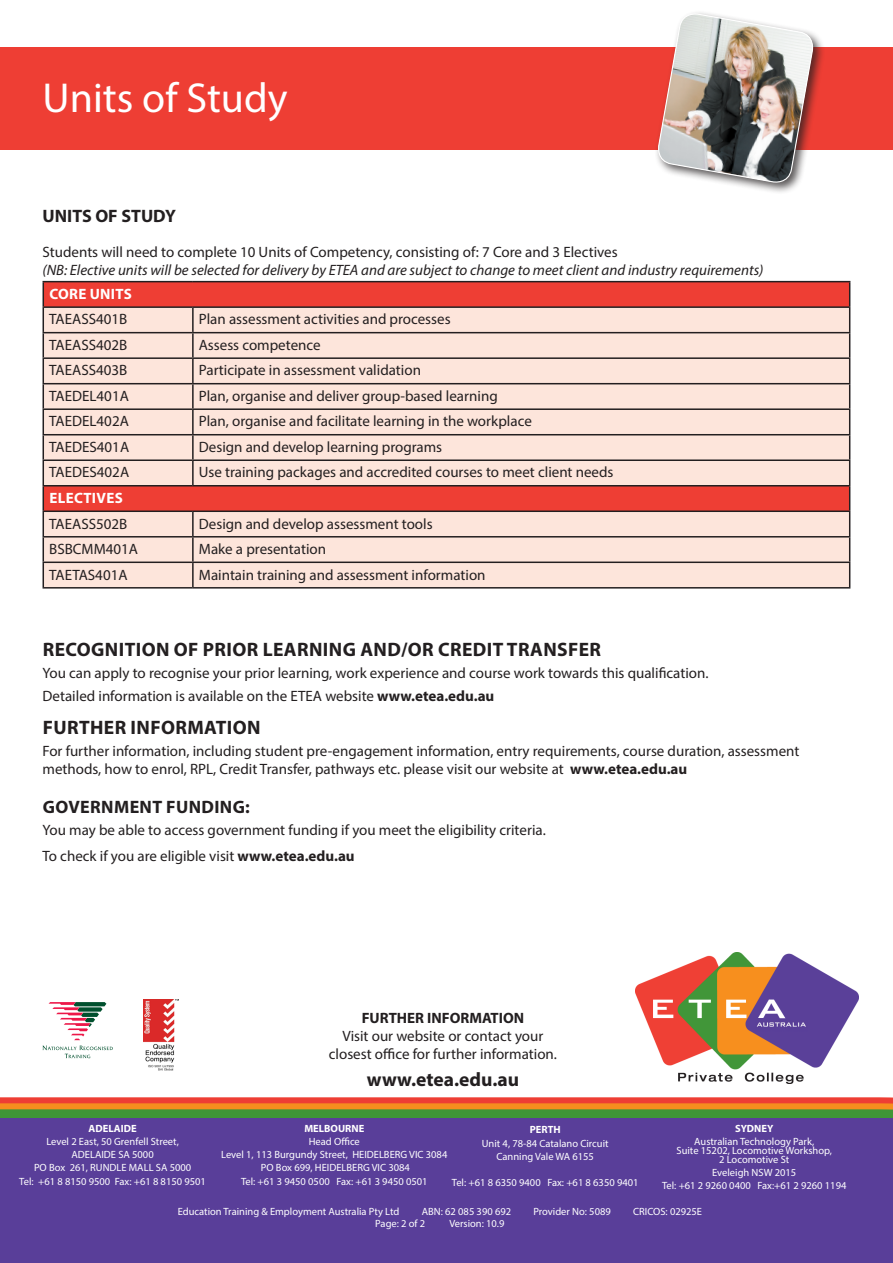
<style>
.page{position:relative;width:893px;height:1263px;background:#fff}
.page>*{position:absolute;margin:0;border:0;box-sizing:border-box;transform-origin:0 0}
.Front_Page_Header{font:42px "Myriad Pro";color:#fff}
.Black_Headings{font:700 19.5px "Myriad Pro";letter-spacing:.02em;color:#231f20}
.Black_Headings-2{font:700 19.5px "Myriad Pro";color:#231f20}
.Black_Headings-3{font:700 18px "Myriad Pro";letter-spacing:.02em;color:#231f20}
.Main_BODY_text{font:700 18px "Myriad Pro";color:#231f20}
.Table_text_Body{font:15px "Myriad Pro";color:#231f20}
.Main_BODY_text-2{font:15px/18px "Myriad Pro";color:#231f20}
.Main_BODY_text-3{font:italic 15px/18px "Myriad Pro";color:#231f20}
.Regular_Bullets{font:15px "Myriad Pro";color:#231f20}
.t1{font:700 15px "Myriad Pro";color:#231f20}
.Table_Text_Heading{font:700 15px "Myriad Pro";letter-spacing:.02em;color:#fff}
.t2{font:10.5px/13.2px "Myriad Pro";color:#fff;text-align:center}
.t3{font:700 10.5px "Myriad Pro";color:#fff}
.s1{font-style:normal}
.s2{font-weight:700}
</style>
<div class="page">
<div style="left:0;top:47px;width:893px;height:102px;background:#ee3e34"></div>
<div style="left:655px;top:10px;width:170px;height:185px;background:#231f20;opacity:.75"></div>
<img style="left:656px;top:11px;width:159px;height:174px">
<svg style="left:0;top:1097px;width:893px;height:21px;background:#a87b32"></svg>
<div style="left:0;top:1118px;width:893px;height:145px;background:#593e99"></div>
<svg style="left:43px;top:1046px;width:70px;height:12px"></svg>
<svg style="left:49px;top:1002px;width:57px;height:38px"></svg>
<img style="left:636px;top:953px;width:222px;height:130px">
<img style="left:144px;top:999px;width:34px;height:72px">
<div style="left:44px;top:282px;width:805px;height:24px;background:#ee3e34"></div>
<svg style="left:44px;top:308px;width:805px;height:279px;background:#f9d4ca"></svg>
<hr style="left:43px;top:281px;width:150px;height:1px;background:#231f20">
<hr style="left:193px;top:281px;width:657px;height:1px;background:#231f20">
<hr style="left:43px;top:306px;width:150px;height:2px;background:#231f20">
<hr style="left:193px;top:306px;width:657px;height:2px;background:#231f20">
<hr style="left:192px;top:308px;width:2px;height:24px;background:#231f20">
<hr style="left:192px;top:333px;width:2px;height:24px;background:#231f20">
<hr style="left:192px;top:359px;width:2px;height:24px;background:#231f20">
<hr style="left:192px;top:384px;width:2px;height:24px;background:#231f20">
<hr style="left:192px;top:410px;width:2px;height:24px;background:#231f20">
<hr style="left:192px;top:435px;width:2px;height:24px;background:#231f20">
<hr style="left:192px;top:461px;width:2px;height:24px;background:#231f20">
<hr style="left:192px;top:512px;width:2px;height:24px;background:#231f20">
<hr style="left:43px;top:536px;width:150px;height:1px;background:#231f20">
<hr style="left:193px;top:536px;width:657px;height:1px;background:#231f20">
<hr style="left:192px;top:537px;width:2px;height:24px;background:#231f20">
<hr style="left:43px;top:561px;width:150px;height:2px;background:#231f20">
<hr style="left:193px;top:561px;width:657px;height:2px;background:#231f20">
<hr style="left:192px;top:563px;width:2px;height:24px;background:#231f20">
<hr style="left:43px;top:332px;width:150px;height:1px;background:#231f20">
<hr style="left:193px;top:332px;width:657px;height:1px;background:#231f20">
<hr style="left:43px;top:357px;width:150px;height:2px;background:#231f20">
<hr style="left:193px;top:357px;width:657px;height:2px;background:#231f20">
<hr style="left:43px;top:383px;width:150px;height:1px;background:#231f20">
<hr style="left:193px;top:383px;width:657px;height:1px;background:#231f20">
<hr style="left:43px;top:408px;width:150px;height:2px;background:#231f20">
<hr style="left:193px;top:408px;width:657px;height:2px;background:#231f20">
<hr style="left:43px;top:434px;width:150px;height:1px;background:#231f20">
<hr style="left:193px;top:434px;width:657px;height:1px;background:#231f20">
<hr style="left:43px;top:459px;width:150px;height:2px;background:#231f20">
<hr style="left:193px;top:459px;width:657px;height:2px;background:#231f20">
<hr style="left:43px;top:485px;width:150px;height:1px;background:#231f20">
<svg style="left:43px;top:282px;width:1px;height:305px"></svg>
<hr style="left:193px;top:485px;width:657px;height:1px;background:#231f20">
<svg style="left:849px;top:282px;width:1px;height:305px"></svg>
<hr style="left:43px;top:510px;width:150px;height:2px;background:#231f20">
<hr style="left:193px;top:510px;width:657px;height:2px;background:#231f20">
<hr style="left:43px;top:587px;width:150px;height:1px;background:#231f20">
<hr style="left:193px;top:587px;width:657px;height:1px;background:#231f20">
<p class="Front_Page_Header" style="left:43px;top:72px;width:247px">Units of Study</p>
<p class="Main_BODY_text" style="left:43px;top:204px;width:135px">UNITS OF STUDY</p>
<p class="Main_BODY_text-3" style="left:43px;top:243px;width:722px"><span class="s1">Students will need to complete 10 Units of Competency, consisting of: 7 Core and 3 Electives<br></span>(NB: Elective units will be selected for delivery by ETEA and are subject to change to meet client and industry requirements)</p>
<p class="Table_Text_Heading" style="left:49px;top:284px;width:84px">CORE UNITS</p>
<p class="Table_text_Body" style="left:49px;top:310px;width:80px">TAEASS401B</p>
<p class="Table_text_Body" style="left:199px;top:310px;width:253px">Plan assessment activities and processes</p>
<p class="Table_text_Body" style="left:49px;top:336px;width:80px">TAEASS402B</p>
<p class="Table_text_Body" style="left:199px;top:336px;width:123px">Assess competence</p>
<p class="Table_text_Body" style="left:49px;top:361px;width:80px">TAEASS403B</p>
<p class="Table_text_Body" style="left:199px;top:361px;width:224px">Participate in assessment validation</p>
<p class="Table_text_Body" style="left:49px;top:387px;width:81px">TAEDEL401A</p>
<p class="Table_text_Body" style="left:199px;top:387px;width:300px">Plan, organise and deliver group-based learning</p>
<p class="Table_text_Body" style="left:49px;top:412px;width:81px">TAEDEL402A</p>
<p class="Table_text_Body" style="left:199px;top:412px;width:334px">Plan, organise and facilitate learning in the workplace</p>
<p class="Table_text_Body" style="left:49px;top:438px;width:81px">TAEDES401A</p>
<p class="Table_text_Body" style="left:199px;top:438px;width:245px">Design and develop learning programs</p>
<p class="Table_text_Body" style="left:49px;top:463px;width:81px">TAEDES402A</p>
<p class="Table_text_Body" style="left:199px;top:463px;width:416px">Use training packages and accredited courses to meet client needs</p>
<p class="Table_Text_Heading" style="left:49px;top:488px;width:75px">ELECTIVES</p>
<p class="Table_text_Body" style="left:49px;top:514px;width:80px">TAEASS502B</p>
<p class="Table_text_Body" style="left:199px;top:514px;width:235px">Design and develop assessment tools</p>
<p class="Table_text_Body" style="left:49px;top:540px;width:90px">BSBCMM401A</p>
<p class="Table_text_Body" style="left:199px;top:540px;width:129px">Make a presentation</p>
<p class="Table_text_Body" style="left:49px;top:565px;width:80px">TAETAS401A</p>
<p class="Table_text_Body" style="left:199px;top:565px;width:288px">Maintain training and assessment information</p>
<p class="Black_Headings" style="left:43px;top:636px;width:560px">RECOGNITION OF PRIOR LEARNING AND/OR CREDIT TRANSFER</p>
<p class="Main_BODY_text-2" style="left:43px;top:661px;width:667px;line-height:23.4px">You can apply to recognise your prior learning, work experience and course work towards this qualification.<br>Detailed information is available on the ETEA website <span class="s2">www.etea.edu.au</span></p>
<p class="Black_Headings" style="left:43px;top:714px;width:219px">FURTHER INFORMATION</p>
<p class="Main_BODY_text-2" style="left:43px;top:742px;width:758px">For further information, including student pre-engagement information, entry requirements, course duration, assessment methods, how to enrol, RPL, Credit Transfer, pathways etc. please visit our website at <span class="s2">www.etea.edu.au</span></p>
<p class="Black_Headings-3" style="left:43px;top:795px;width:209px">GOVERNMENT FUNDING:</p>
<p class="Regular_Bullets" style="left:43px;top:821px;width:505px">You may be able to access government funding if you meet the eligibility criteria.</p>
<p class="Regular_Bullets" style="left:43px;top:847px;width:314px">To check if you are eligible visit <span class="s2">www.etea.edu.au</span></p>
<p class="t3" style="left:89px;top:1121px;width:50px">ADELAIDE</p>
<p class="t2" style="left:19px;top:1134px;width:188px">Level 2 East, 50 Grenfell Street,<br>ADELAIDE SA 5000<br>PO Box 261, RUNDLE MALL SA 5000<br>Tel: +61 8 8150 9500 Fax: +61 8 8150 9501</p>
<h3 class="t1" style="left:362px;top:1008px;width:164px">FURTHER INFORMATION</h3>
<h3 class="Main_BODY_text-2" style="left:329px;top:1027px;width:230px;text-align:center">Visit our website or contact your closest office for further information.</h3>
<h2 class="Black_Headings-2" style="left:367px;top:1066px;width:154px">www.etea.edu.au</h2>
<p class="t3" style="left:304px;top:1121px;width:61px">MELBOURNE</p>
<p class="t2" style="left:221px;top:1134px;width:228px">Head Office<br>Level 1, 113 Burgundy Street, HEIDELBERG VIC 3084<br>PO Box 699, HEIDELBERG VIC 3084<br>Tel: +61 3 9450 0500 Fax: +61 3 9450 0501</p>
<p class="t3" style="left:530px;top:1123px;width:32px">PERTH</p>
<p class="t2" style="left:482px;top:1136px;width:128px">Unit 4, 78-84 Catalano Circuit<br>Canning Vale WA 6155</p>
<p class="t2" style="left:452px;top:1176px;width:188px">Tel: +61 8 6350 9400 Fax: +61 8 6350 9401</p>
<p class="t3" style="left:735px;top:1121px;width:40px">SYDNEY</p>
<p class="t2" style="left:676px;top:1137px;width:157px;line-height:9px">Australian Technology Park,<br>Suite 15202, Locomotive Workshop,<br>2 Locomotive St</p>
<p class="t2" style="left:662px;top:1166px;width:186px">Eveleigh NSW 2015<br>Tel: +61 2 9260 0400 Fax:+61 2 9260 1194</p>
<p class="t2" style="left:178px;top:1205px;width:223px">Education Training &amp; Employment Australia Pty Ltd</p>
<p class="t2" style="left:422px;top:1205px;width:91px">ABN: 62 085 390 692</p>
<p class="t2" style="left:533px;top:1205px;width:79px">Provider No: 5089</p>
<p class="t2" style="left:633px;top:1205px;width:71px">CRICOS: 02925E</p>
<p class="t2" style="left:375px;top:1217px;width:51px">Page: 2 of 2</p>
<p class="t2" style="left:449px;top:1217px;width:57px">Version: 10.9</p>
</div>
